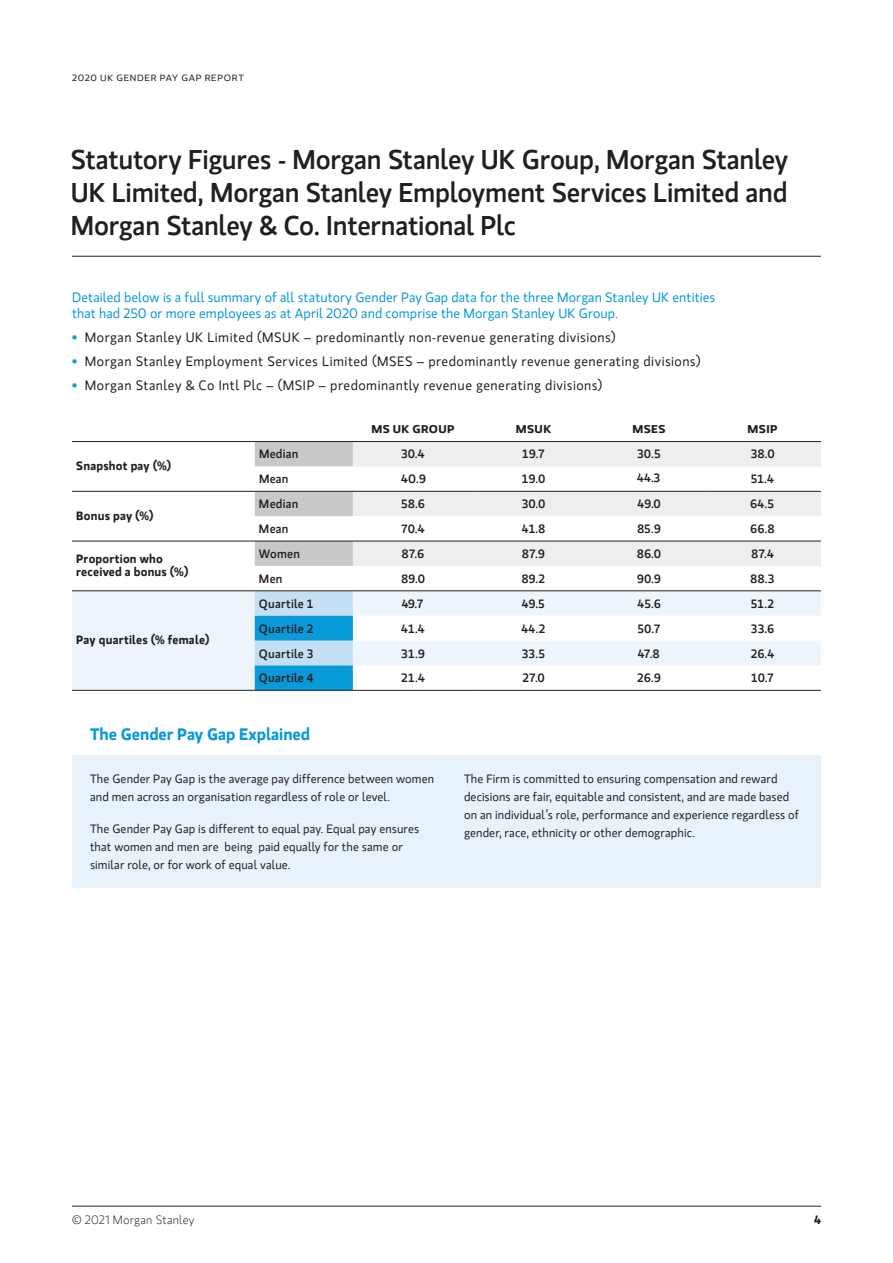
<style>
.page{position:relative;width:893px;height:1263px;background:#fff}
.page>*{position:absolute;margin:0;border:0;box-sizing:border-box;transform-origin:0 0}
.Title__18{font:500 27px/33px "MS Gloriola II Std";letter-spacing:-.01em;color:#231f20;text-align:justify}
.Subtitle_Bold__13{font:700 16.5px "MS Gloriola II Std";letter-spacing:-.005em;color:#089ad9}
.t1{font:13.5px "MS Gloriola II Std";letter-spacing:.035em;color:#231f20}
.Body{font:13.5px/16.5px "MS Gloriola II Std";letter-spacing:.005em;color:#089ad9}
.Sidebar_Paragraph{font:12px/18px "MS Gloriola II Std";letter-spacing:.01em;color:#231f20}
.Table_Data{font:500 12px "MS Gloriola II Std";letter-spacing:.02em;color:#231f20}
.Table_Data_ID{font:700 12px/13.5px "MS Gloriola II Std";letter-spacing:.015em;color:#231f20}
.Legal_Line{font:300 12px "MS Gloriola II Std";letter-spacing:.02em;color:#231f20}
.Table_Header_Light_B{font:700 11.25px "MS Gloriola II Std";letter-spacing:.035em;color:#231f20;scale:1.1 1}
.Page_Header{font:9px "MS Gloriola II Std";letter-spacing:.065em;color:#231f20;scale:1.1 1}
.s1{font-weight:700;color:#089ad9}
</style>
<div class="page">
<svg style="left:255px;top:442px;width:98px;height:124px"></svg>
<svg style="left:353px;top:442px;width:468px;height:124px;fill:#eeeeef"></svg>
<div style="left:72px;top:591px;width:183px;height:99px;background:#edf5fb"></div>
<svg style="left:255px;top:591px;width:566px;height:99px"></svg>
<hr style="left:72px;top:690px;width:183px;height:1px;background:#231f20">
<hr style="left:255px;top:690px;width:98px;height:1px;background:#231f20">
<hr style="left:353px;top:690px;width:122px;height:1px;background:#231f20">
<hr style="left:475px;top:690px;width:119px;height:1px;background:#231f20">
<hr style="left:594px;top:690px;width:112px;height:1px;background:#231f20">
<hr style="left:706px;top:690px;width:115px;height:1px;background:#231f20">
<hr style="left:72px;top:441px;width:183px;height:1px;background:#231f20">
<hr style="left:255px;top:441px;width:98px;height:1px;background:#231f20">
<hr style="left:353px;top:441px;width:122px;height:1px;background:#231f20">
<hr style="left:475px;top:441px;width:119px;height:1px;background:#231f20">
<hr style="left:594px;top:441px;width:112px;height:1px;background:#231f20">
<hr style="left:706px;top:441px;width:115px;height:1px;background:#231f20">
<hr style="left:72px;top:491px;width:183px;height:1px;background:#231f20">
<hr style="left:255px;top:491px;width:98px;height:1px;background:#231f20">
<hr style="left:353px;top:491px;width:122px;height:1px;background:#231f20">
<hr style="left:475px;top:491px;width:119px;height:1px;background:#231f20">
<hr style="left:594px;top:491px;width:112px;height:1px;background:#231f20">
<hr style="left:706px;top:491px;width:115px;height:1px;background:#231f20">
<hr style="left:72px;top:541px;width:183px;height:1px;background:#231f20">
<hr style="left:255px;top:541px;width:98px;height:1px;background:#231f20">
<hr style="left:353px;top:541px;width:122px;height:1px;background:#231f20">
<hr style="left:475px;top:541px;width:119px;height:1px;background:#231f20">
<hr style="left:594px;top:541px;width:112px;height:1px;background:#231f20">
<hr style="left:706px;top:541px;width:115px;height:1px;background:#231f20">
<hr style="left:72px;top:590px;width:183px;height:1px;background:#231f20">
<hr style="left:255px;top:590px;width:98px;height:1px;background:#231f20">
<hr style="left:353px;top:590px;width:122px;height:1px;background:#231f20">
<hr style="left:475px;top:590px;width:119px;height:1px;background:#231f20">
<hr style="left:594px;top:590px;width:112px;height:1px;background:#231f20">
<hr style="left:706px;top:590px;width:115px;height:1px;background:#231f20">
<hr style="left:72px;top:256px;width:749px;height:1px;background:#231f20">
<hr style="left:72px;top:1206px;width:749px;height:1px;background:#231f20">
<div style="left:72px;top:755px;width:749px;height:133px;background:#e7f2fa"></div>
<p class="Page_Header" style="left:72px;top:72px;width:158px">2020 UK GENDER PAY GAP REPORT</p>
<p class="Title__18" style="left:71px;top:142px;width:719px">Statutory Figures - Morgan Stanley UK Group, Morgan Stanley UK Limited, Morgan Stanley Employment Services Limited and Morgan Stanley &amp; Co. International Plc</p>
<p class="Body" style="left:72px;top:288px;width:645px">Detailed below is a full summary of all statutory Gender Pay Gap data for the three Morgan Stanley UK entities that had 250 or more employees as at April 2020 and comprise the Morgan Stanley UK Group.</p>
<p class="t1" style="left:72px;top:328px;width:545px"><span class="s1">•</span> Morgan Stanley UK Limited (MSUK – predominantly non-revenue generating divisions)</p>
<p class="t1" style="left:72px;top:352px;width:630px"><span class="s1">•</span> Morgan Stanley Employment Services Limited (MSES – predominantly revenue generating divisions)</p>
<p class="t1" style="left:72px;top:376px;width:532px"><span class="s1">•</span> Morgan Stanley &amp; Co Intl Plc – (MSIP – predominantly revenue generating divisions)</p>
<p class="Table_Header_Light_B" style="left:371px;top:421px;width:77px">MS UK GROUP</p>
<p class="Table_Header_Light_B" style="left:516px;top:421px;width:34px">MSUK</p>
<p class="Table_Header_Light_B" style="left:632px;top:421px;width:32px">MSES</p>
<p class="Table_Header_Light_B" style="left:748px;top:421px;width:29px">MSIP</p>
<p class="Table_Data_ID" style="left:76px;top:459px;width:97px">Snapshot pay (%)</p>
<p class="Table_Data" style="left:259px;top:446px;width:41px">Median</p>
<p class="Table_Data" style="left:401px;top:446px;width:25px">30.4</p>
<p class="Table_Data" style="left:522px;top:446px;width:24px">19.7</p>
<p class="Table_Data" style="left:637px;top:446px;width:25px">30.5</p>
<p class="Table_Data" style="left:751px;top:446px;width:25px">38.0</p>
<p class="Table_Data" style="left:259px;top:471px;width:31px">Mean</p>
<p class="Table_Data" style="left:401px;top:471px;width:27px">40.9</p>
<p class="Table_Data" style="left:522px;top:471px;width:25px">19.0</p>
<p class="Table_Data" style="left:637px;top:470px;width:24px">44.3</p>
<p class="Table_Data" style="left:751px;top:471px;width:25px">51.4</p>
<p class="Table_Data_ID" style="left:76px;top:508px;width:79px">Bonus pay (%)</p>
<p class="Table_Data_ID" style="left:76px;top:551px;width:114px">Proportion who received a bonus (%)</p>
<p class="Table_Data_ID" style="left:76px;top:633px;width:135px">Pay quartiles (% female)</p>
<p class="Table_Data" style="left:259px;top:496px;width:41px">Median</p>
<p class="Table_Data" style="left:401px;top:496px;width:25px">58.6</p>
<p class="Table_Data" style="left:522px;top:496px;width:25px">30.0</p>
<p class="Table_Data" style="left:637px;top:496px;width:25px">49.0</p>
<p class="Table_Data" style="left:751px;top:496px;width:25px">64.5</p>
<p class="Table_Data" style="left:259px;top:520px;width:31px">Mean</p>
<p class="Table_Data" style="left:401px;top:520px;width:25px">70.4</p>
<p class="Table_Data" style="left:522px;top:520px;width:25px">41.8</p>
<p class="Table_Data" style="left:637px;top:520px;width:25px">85.9</p>
<p class="Table_Data" style="left:751px;top:520px;width:25px">66.8</p>
<p class="Table_Data" style="left:259px;top:545px;width:43px">Women</p>
<p class="Table_Data" style="left:402px;top:545px;width:24px">87.6</p>
<p class="Table_Data" style="left:522px;top:545px;width:24px">87.9</p>
<p class="Table_Data" style="left:637px;top:545px;width:25px">86.0</p>
<p class="Table_Data" style="left:751px;top:545px;width:24px">87.4</p>
<p class="Table_Data" style="left:259px;top:570px;width:25px">Men</p>
<p class="Table_Data" style="left:401px;top:570px;width:25px">89.0</p>
<p class="Table_Data" style="left:522px;top:570px;width:25px">89.2</p>
<p class="Table_Data" style="left:637px;top:570px;width:25px">90.9</p>
<p class="Table_Data" style="left:751px;top:570px;width:25px">88.3</p>
<p class="Table_Data" style="left:259px;top:595px;width:56px">Quartile 1</p>
<p class="Table_Data" style="left:402px;top:595px;width:23px">49.7</p>
<p class="Table_Data" style="left:522px;top:595px;width:25px">49.5</p>
<p class="Table_Data" style="left:637px;top:595px;width:25px">45.6</p>
<p class="Table_Data" style="left:751px;top:595px;width:25px">51.2</p>
<p class="Table_Data" style="left:259px;top:620px;width:56px">Quartile 2</p>
<p class="Table_Data" style="left:401px;top:620px;width:25px">41.4</p>
<p class="Table_Data" style="left:521px;top:620px;width:25px">44.2</p>
<p class="Table_Data" style="left:637px;top:620px;width:24px">50.7</p>
<p class="Table_Data" style="left:751px;top:620px;width:25px">33.6</p>
<p class="Table_Data" style="left:259px;top:645px;width:56px">Quartile 3</p>
<p class="Table_Data" style="left:401px;top:645px;width:25px">31.9</p>
<p class="Table_Data" style="left:522px;top:645px;width:25px">33.5</p>
<p class="Table_Data" style="left:638px;top:645px;width:23px">47.8</p>
<p class="Table_Data" style="left:751px;top:645px;width:25px">26.4</p>
<p class="Table_Data" style="left:259px;top:670px;width:56px">Quartile 4</p>
<p class="Table_Data" style="left:401px;top:670px;width:25px">21.4</p>
<p class="Table_Data" style="left:522px;top:670px;width:24px">27.0</p>
<p class="Table_Data" style="left:637px;top:670px;width:25px">26.9</p>
<p class="Table_Data" style="left:751px;top:670px;width:24px">10.7</p>
<p class="Subtitle_Bold__13" style="left:90px;top:722px;width:222px">The Gender Pay Gap Explained</p>
<p class="Sidebar_Paragraph" style="left:90px;top:770px;width:346px">The Gender Pay Gap is the average pay difference between women and men across an organisation regardless of role or level.</p>
<p class="Sidebar_Paragraph" style="left:90px;top:819px;width:331px">The Gender Pay Gap is different to equal pay. Equal pay ensures that women and men are being paid equally for the same or similar role, or for work of equal value.</p>
<p class="Sidebar_Paragraph" style="left:464px;top:770px;width:337px">The Firm is committed to ensuring compensation and reward decisions are fair, equitable and consistent, and are made based on an individual’s role, performance and experience regardless of gender, race, ethnicity or other demographic.</p>
<p class="Legal_Line" style="left:72px;top:1212px;width:124px">© 2021 Morgan Stanley</p>
<p class="Table_Data_ID" style="left:814px;top:1213px;width:8px">4</p>
</div>
